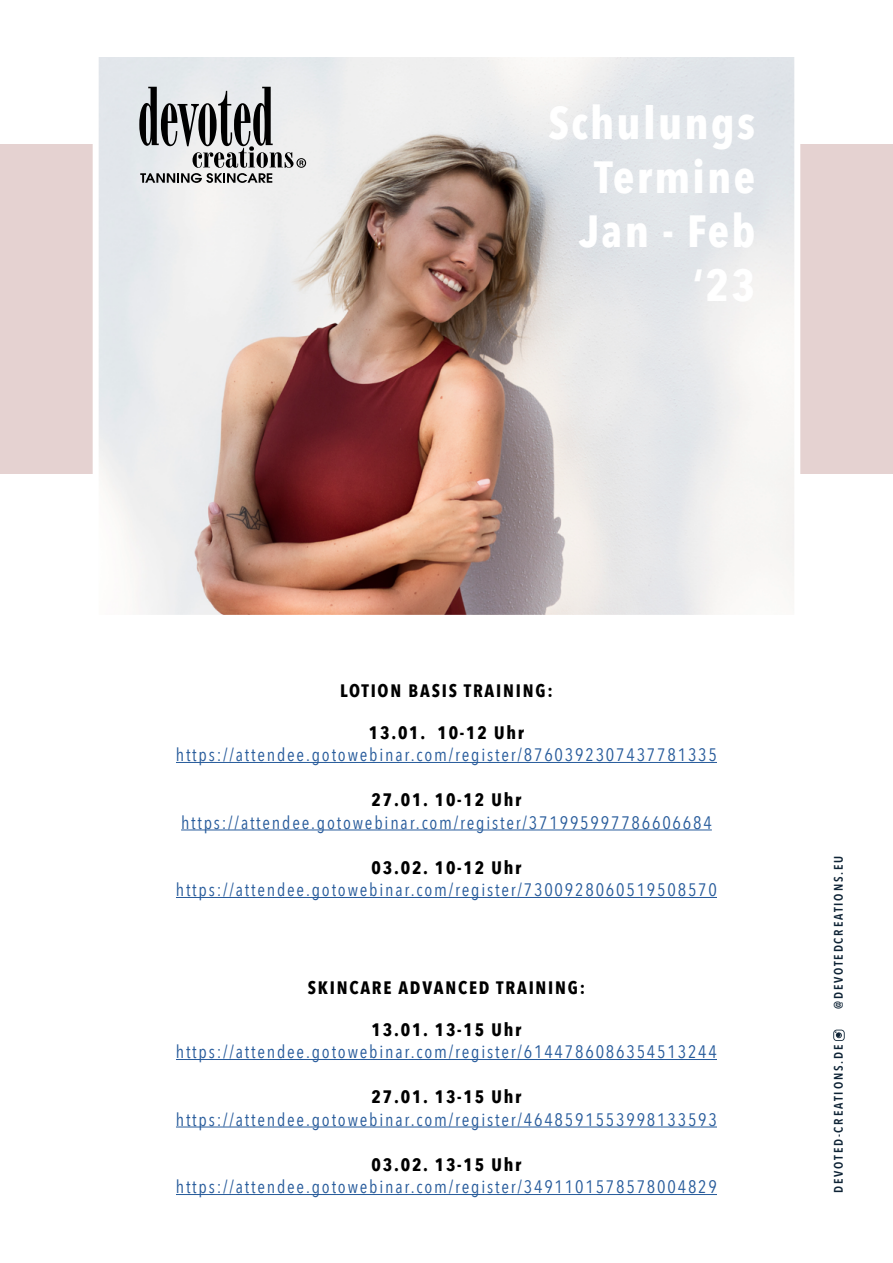
<style>
.page{position:relative;width:893px;height:1263px;background:#fff}
.page>*{position:absolute;margin:0;border:0;box-sizing:border-box;transform-origin:0 0}
.t1{font:700 45px/54px "Avenir Next Condensed";letter-spacing:.05em;color:#fff;text-align:right}
.t2{font:18px "Avenir Next Condensed";letter-spacing:.1em;color:#275b9b}
.t3{font:700 18px "Avenir Next Condensed";letter-spacing:.1em;color:#000}
.t4{font:600 12.3px "Avenir Next Condensed";letter-spacing:.15em;color:#0e2335}
</style>
<div class="page">
<div style="left:0;top:145px;width:893px;height:329px;background:#e5d2d1"></div>
<img style="left:100px;top:58px;width:693px;height:556px">
<div style="left:93px;top:51px;width:707px;height:570px;border:6px solid #fff"></div>
<svg style="left:139px;top:87px;width:167px;height:96px;background:#aaabac"></svg>
<hr style="left:176px;top:762px;width:541px;height:1px;background:#275b9b">
<hr style="left:181px;top:829px;width:531px;height:1px;background:#275b9b">
<hr style="left:176px;top:897px;width:541px;height:1px;background:#275b9b">
<hr style="left:176px;top:1059px;width:541px;height:1px;background:#275b9b">
<hr style="left:176px;top:1126px;width:541px;height:1px;background:#275b9b">
<hr style="left:176px;top:1194px;width:541px;height:1px;background:#275b9b">
<svg style="left:833px;top:1030px;width:12px;height:11px"></svg>
<h1 class="t1" style="left:548px;top:95px;width:208px">Schulungs<br>Termine<br>Jan - Feb ‘23</h1>
<p class="t3" style="left:340px;top:679px;width:214px">LOTION BASIS TRAINING:</p>
<p class="t3" style="left:369px;top:721px;width:157px">13.01. 10-12 Uhr</p>
<p class="t2" style="left:176px;top:739px;width:542px">https://attendee.gotowebinar.com/register/8760392307437781335</p>
<p class="t3" style="left:372px;top:789px;width:151px">27.01. 10-12 Uhr</p>
<p class="t2" style="left:181px;top:807px;width:532px">https://attendee.gotowebinar.com/register/371995997786606684</p>
<p class="t3" style="left:372px;top:856px;width:151px">03.02. 10-12 Uhr</p>
<p class="t2" style="left:176px;top:874px;width:542px">https://attendee.gotowebinar.com/register/7300928060519508570</p>
<p class="t3" style="left:308px;top:976px;width:279px">SKINCARE ADVANCED TRAINING:</p>
<p class="t3" style="left:372px;top:1018px;width:151px">13.01. 13-15 Uhr</p>
<p class="t2" style="left:176px;top:1036px;width:542px">https://attendee.gotowebinar.com/register/6144786086354513244</p>
<p class="t3" style="left:372px;top:1086px;width:151px">27.01. 13-15 Uhr</p>
<p class="t2" style="left:176px;top:1104px;width:542px">https://attendee.gotowebinar.com/register/4648591553998133593</p>
<p class="t3" style="left:372px;top:1153px;width:151px">03.02. 13-15 Uhr</p>
<p class="t2" style="left:176px;top:1171px;width:542px">https://attendee.gotowebinar.com/register/3491101578578004829</p>
<p class="t4" style="left:828px;top:1009px;width:155px;rotate:-90deg">@DEVOTEDCREATIONS.EU</p>
<p class="t4" style="left:828px;top:1193px;width:162px;rotate:-90deg">DEVOTED-CREATIONS.DE •</p>
</div>
